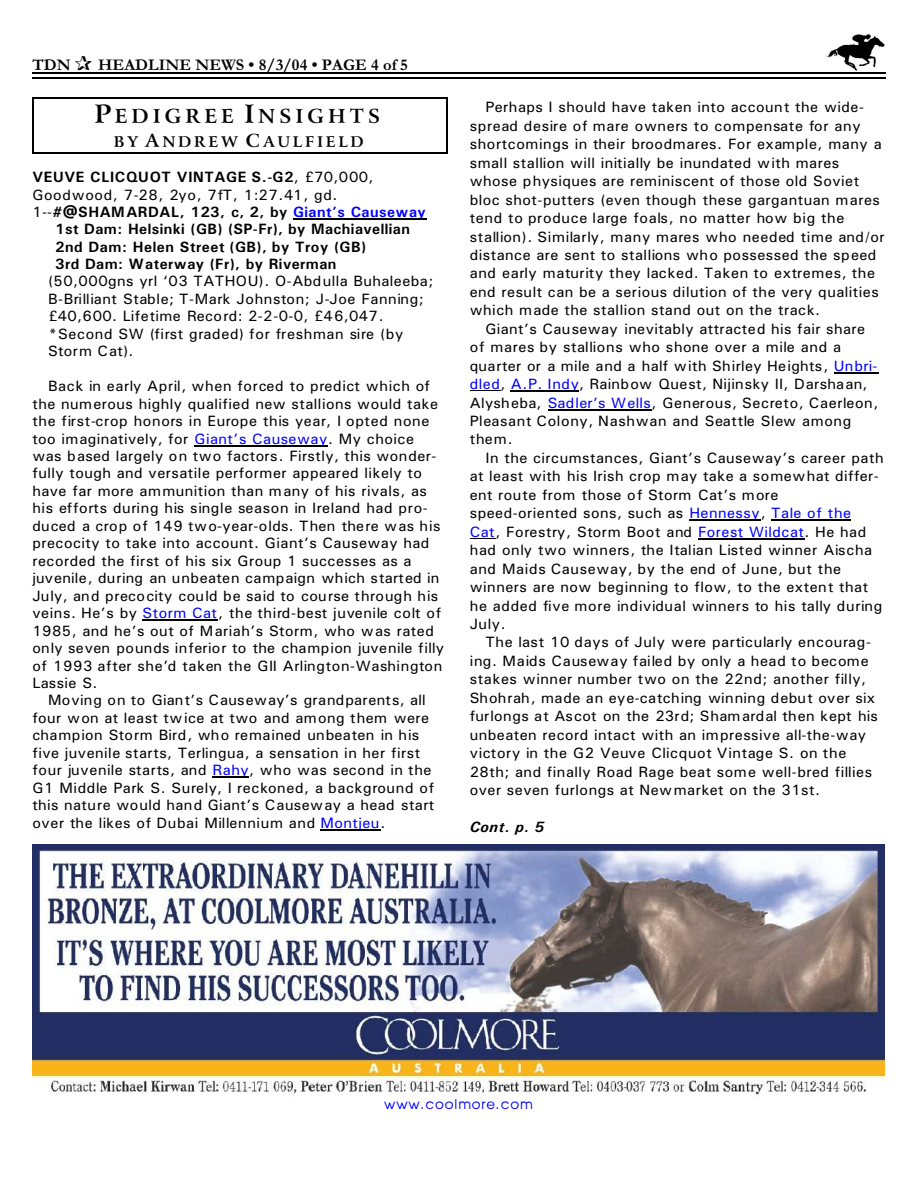
<style>
.page{position:relative;width:918px;height:1188px;background:#fff}
.page>*{position:absolute;margin:0;border:0;box-sizing:border-box;transform-origin:0 0}
.t1{font:700 19.5px "Arrus BT";letter-spacing:.21em;color:#000}
.t2{font:700 16.5px "Garamond";letter-spacing:.005em;color:#000}
.t3{font:15px/18.5px "Univers";letter-spacing:.03em;color:#000}
.t4{font:700 15px "Univers";letter-spacing:.03em;color:#000}
.t5{font:700 15px "Arrus BT";letter-spacing:.18em;color:#000}
.t6{font:italic 700 15px "Univers";color:#000}
.t7{font:13.5px "Advance";letter-spacing:.065em;color:#00f}
.s1{font-size:25.5px}
.s2{font-size:18px}
.s3{font-weight:400}
.s4{color:#00f}
</style>
<div class="page">
<img style="left:826px;top:34px;width:59px;height:36px">
<hr style="left:32px;top:72px;width:853px;height:1px;background:#000">
<hr style="left:32px;top:77px;width:853px;height:2px;background:#000">
<img style="left:32px;top:844px;width:852px;height:252px">
<hr style="left:293px;top:219px;width:134px;height:1px;background:#000">
<hr style="left:195px;top:445px;width:133px;height:1px;background:#000">
<hr style="left:143px;top:620px;width:75px;height:1px;background:#000">
<hr style="left:212px;top:777px;width:37px;height:1px;background:#000">
<hr style="left:320px;top:829px;width:61px;height:1px;background:#000">
<hr style="left:834px;top:372px;width:44px;height:1px;background:#000">
<hr style="left:470px;top:390px;width:30px;height:1px;background:#000">
<hr style="left:511px;top:391px;width:68px;height:1px;background:#000">
<hr style="left:548px;top:409px;width:104px;height:1px;background:#000">
<hr style="left:689px;top:520px;width:72px;height:1px;background:#000">
<hr style="left:771px;top:520px;width:80px;height:1px;background:#000">
<svg style="left:470px;top:538px;width:25px;height:1px"></svg>
<hr style="left:698px;top:538px;width:107px;height:1px;background:#000">
<hr style="left:32px;top:97px;width:2px;height:57px;background:#000">
<hr style="left:447px;top:97px;width:1px;height:57px;background:#000">
<hr style="left:32px;top:97px;width:416px;height:1px;background:#000">
<hr style="left:32px;top:153px;width:416px;height:1px;background:#000">
<p class="t2" style="left:32px;top:59px;width:40px">TDN</p>
<p class="t2" style="left:98px;top:59px;width:311px">HEADLINE NEWS • 8/3/04 • PAGE 4 of 5</p>
<h1 class="t1" style="left:94px;top:109px;width:287px"><span class="s1">P</span>EDIGREE <span class="s1">I</span>NSIGHTS</h1>
<p class="t5" style="left:114px;top:135px;width:251px">BY <span class="s2">A</span>NDREW <span class="s2">C</span>AULFIELD</p>
<p class="t4" style="left:32px;top:172px;width:343px">VEUVE CLICQUOT VINTAGE S.-G2<span class="s3">, £70,000,</span></p>
<p class="t3" style="left:32px;top:187px;width:307px">Goodwood, 7-28, 2yo, 7fT, 1:27.41, gd.</p>
<p class="t4" style="left:32px;top:207px;width:395px"><span class="s3">1--</span>#@SHAMARDAL, 123, c, 2, by <span class="s4">Giant’s Causeway</span></p>
<p class="t4" style="left:55px;top:224px;width:356px">1st Dam: Helsinki (GB) (SP-Fr), by Machiavellian</p>
<p class="t4" style="left:55px;top:241px;width:312px">2nd Dam: Helen Street (GB), by Troy (GB)</p>
<p class="t4" style="left:55px;top:259px;width:283px">3rd Dam: Waterway (Fr), by Riverman</p>
<p class="t3" style="left:48px;top:274px;width:387px;line-height:17.4px">(50,000gns yrl ‘03 TATHOU). O-Abdulla Buhaleeba; B-Brilliant Stable; T-Mark Johnston; J-Joe Fanning; £40,600. Lifetime Record: 2-2-0-0, £46,047. *Second SW (first graded) for freshman sire (by Storm Cat).</p>
<p class="t3" style="left:32px;top:379px;width:413px;line-height:17.4px;text-indent:16px">Back in early April, when forced to predict which of the numerous highly qualified new stallions would take the first-crop honors in Europe this year, I opted none too imaginatively, for <span class="s4">Giant’s Causeway</span>. My choice was based largely on two factors. Firstly, this wonder&shy;fully tough and versatile performer appeared likely to have far more ammunition than many of his rivals, as his efforts during his single season in Ireland had pro&shy;duced a crop of 149 two-year-olds. Then there was his precocity to take into account. Giant’s Causeway had recorded the first of his six Group 1 successes as a juvenile, during an unbeaten campaign which started in July, and precocity could be said to course through his veins. He’s by <span class="s4">Storm Cat</span>, the third-best juvenile colt of 1985, and he’s out of Mariah’s Storm, who was rated only seven pounds inferior to the champion juvenile filly of 1993 after she’d taken the GII Arlington-Washington Lassie S.</p>
<p class="t3" style="left:32px;top:693px;width:404px;line-height:17.4px;text-indent:16px">Moving on to Giant’s Causeway’s grandparents, all four won at least twice at two and among them were champion Storm Bird, who remained unbeaten in his five juvenile starts, Terlingua, a sensation in her first four juvenile starts, and <span class="s4">Rahy</span>, who was second in the G1 Middle Park S. Surely, I reckoned, a background of this nature would hand Giant’s Causeway a head start over the likes of Dubai Millennium and <span class="s4">Montjeu</span>.</p>
<p class="t3" style="left:470px;top:99px;width:417px;text-indent:16px">Perhaps I should have taken into account the wide&shy;spread desire of mare owners to compensate for any shortcomings in their broodmares. For example, many a small stallion will initially be inundated with mares whose physiques are reminiscent of those old Soviet bloc shot-putters (even though these gargantuan mares tend to produce large foals, no matter how big the stallion). Similarly, many mares who needed time and/or distance are sent to stallions who possessed the speed and early maturity they lacked. Taken to extremes, the end result can be a serious dilution of the very qualities which made the stallion stand out on the track.</p>
<p class="t3" style="left:470px;top:321px;width:410px;text-indent:16px">Giant’s Causeway inevitably attracted his fair share of mares by stallions who shone over a mile and a quarter or a mile and a half with Shirley Heights, <span class="s4">Unbri&shy;dled</span>, <span class="s4">A.P. Indy</span>, Rainbow Quest, Nijinsky II, Darshaan, Alysheba, <span class="s4">Sadler’s Wells</span>, Generous, Secreto, Caerleon, Pleasant Colony, Nashwan and Seattle Slew among them.</p>
<p class="t3" style="left:470px;top:450px;width:415px;text-indent:16px">In the circumstances, Giant’s Causeway’s career path at least with his Irish crop may take a somewhat differ&shy;ent route from those of Storm Cat’s more speed-oriented sons, such as <span class="s4">Hennessy</span>, <span class="s4">Tale of the Cat</span>, Forestry, Storm Boot and <span class="s4">Forest Wildcat</span>. He had had only two winners, the Italian Listed winner Aischa and Maids Causeway, by the end of June, but the winners are now beginning to flow, to the extent that he added five more individual winners to his tally during July.</p>
<p class="t3" style="left:470px;top:634px;width:410px;text-indent:16px">The last 10 days of July were particularly encourag&shy;ing. Maids Causeway failed by only a head to become stakes winner number two on the 22nd; another filly, Shohrah, made an eye-catching winning debut over six furlongs at Ascot on the 23rd; Shamardal then kept his unbeaten record intact with an impressive all-the-way victory in the G2 Veuve Clicquot Vintage S. on the 28th; and finally Road Rage beat some well-bred fillies over seven furlongs at Newmarket on the 31st.</p>
<p class="t6" style="left:470px;top:821px;width:76px">Cont. p. 5</p>
<p class="t7" style="left:384px;top:1099px;width:150px">www.coolmore.com</p>
</div>
